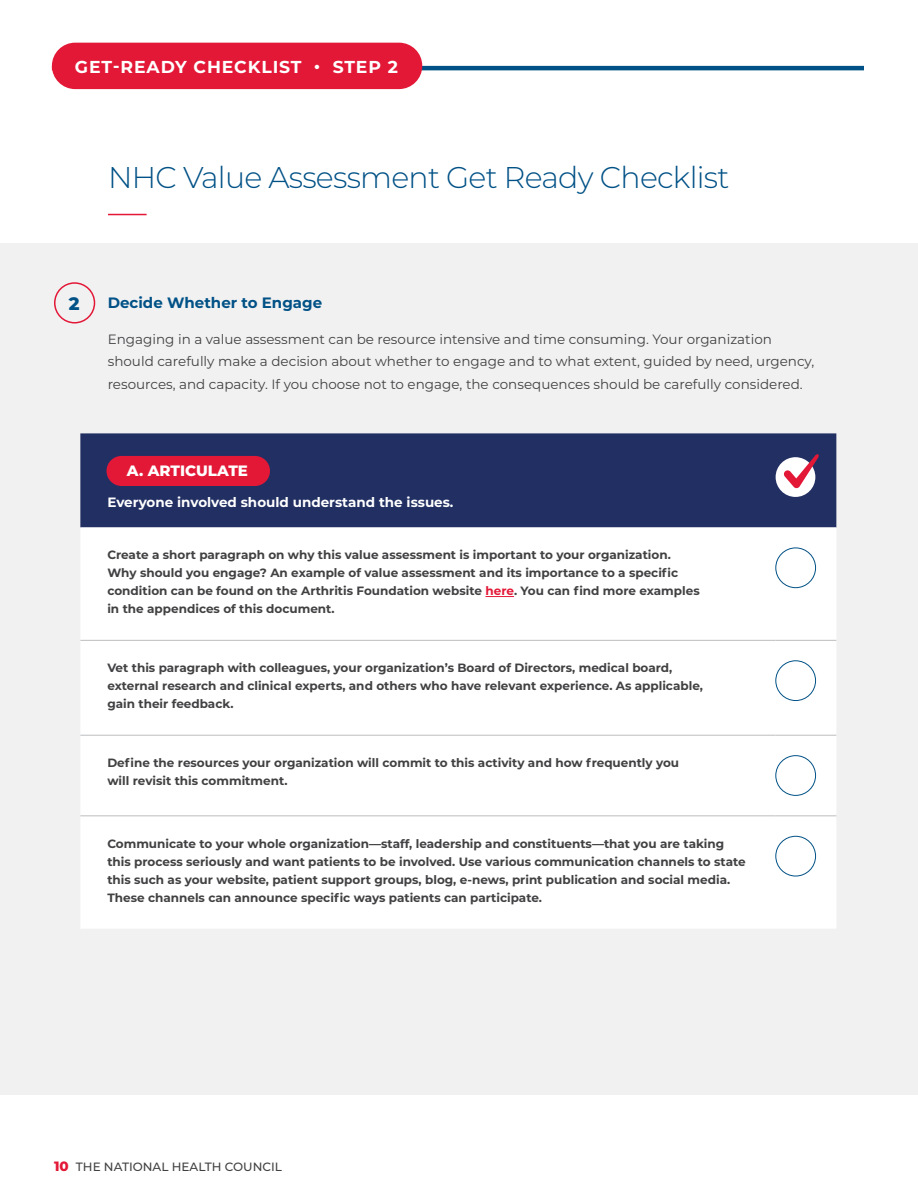
<style>
.page{position:relative;width:918px;height:1188px;background:#fff}
.page>*{position:absolute;margin:0;border:0;box-sizing:border-box;transform-origin:0 0}
.t1{font:300 30px "Montserrat";letter-spacing:-.025em;color:#005186}
.t2{font:800 18px "Montserrat";color:#005186}
.t3{font:700 17.25px "Montserrat";letter-spacing:.05em;color:#fff}
.t4{font:700 15px "Montserrat";color:#005186}
.t5{font:800 15px "Montserrat";color:#fff}
.t6{font:13.5px/22.5px "Montserrat";color:#414042}
.t7{font:700 13.5px "Montserrat";color:#fff}
.t8{font:700 12px/18px "Montserrat";color:#414042}
.t9{font:500 12px "Montserrat";color:#414042}
.s1{color:#e31837}
.s2{font-weight:800;font-size:13.5px;color:#e31837}
</style>
<div class="page">
<div style="left:0;top:243px;width:918px;height:851px;background:#f1f1f2"></div>
<div style="left:80px;top:433px;width:756px;height:94px;background:#212f62"></div>
<div style="left:80px;top:527px;width:756px;height:401px;background:#fff"></div>
<hr style="left:80px;top:640px;width:696px;height:1px;background:#bcbec0">
<hr style="left:776px;top:640px;width:60px;height:1px;background:#bcbec0">
<hr style="left:776px;top:735px;width:60px;height:1px;background:#bcbec0">
<hr style="left:80px;top:735px;width:696px;height:1px;background:#bcbec0">
<hr style="left:80px;top:816px;width:696px;height:1px;background:#bcbec0">
<hr style="left:776px;top:816px;width:60px;height:1px;background:#bcbec0">
<div style="left:776px;top:457px;width:39px;height:40px;background:#fff;border-radius:50%"></div>
<svg style="left:485px;top:596px;width:29px;height:1px"></svg>
<div style="left:776px;top:548px;width:40px;height:40px;border:1px solid #005186;border-radius:50%"></div>
<div style="left:776px;top:661px;width:40px;height:40px;border:1px solid #005186;border-radius:50%"></div>
<div style="left:776px;top:755px;width:40px;height:41px;border:1px solid #005186;border-radius:50%"></div>
<div style="left:776px;top:836px;width:40px;height:40px;border:1px solid #005186;border-radius:50%"></div>
<div style="left:54px;top:282px;width:41px;height:42px;border:2px solid #e31837;border-radius:50%"></div>
<hr style="left:189px;top:66px;width:675px;height:4px;background:#005186">
<div style="left:52px;top:43px;width:370px;height:46px;background:#e31837;border-radius:23px"></div>
<hr style="left:108px;top:214px;width:39px;height:1px;background:#e31837">
<svg style="left:783px;top:452px;width:37px;height:36px"></svg>
<div style="left:106px;top:456px;width:164px;height:30px;background:#e31837;border-radius:15px"></div>
<h3 class="t3" style="left:75px;top:54px;width:324px">GET-READY CHECKLIST • STEP 2</h3>
<h1 class="t1" style="left:108px;top:157px;width:623px">NHC Value Assessment Get Ready Checklist</h1>
<h2 class="t2" style="left:69px;top:291px;width:12px">2</h2>
<p class="t4" style="left:108px;top:292px;width:216px">Decide Whether to Engage</p>
<p class="t6" style="left:108px;top:327px;width:708px">Engaging in a value assessment can be resource intensive and time consuming. Your organization should carefully make a decision about whether to engage and to what extent, guided by need, urgency, resources, and capacity. If you choose not to engage, the consequences should be carefully considered.</p>
<p class="t5" style="left:127px;top:460px;width:123px">A. ARTICULATE</p>
<p class="t7" style="left:107px;top:493px;width:348px">Everyone involved should understand the issues.</p>
<p class="t8" style="left:107px;top:545px;width:594px">Create a short paragraph on why this value assessment is important to your organization.<br>Why should you engage? An example of value assessment and its importance to a specific condition can be found on the Arthritis Foundation website <span class="s1">here</span>. You can find more examples in the appendices of this document.</p>
<p class="t8" style="left:107px;top:658px;width:597px">Vet this paragraph with colleagues, your organization’s Board of Directors, medical board, external research and clinical experts, and others who have relevant experience. As applicable, gain their feedback.</p>
<p class="t8" style="left:107px;top:753px;width:573px">Define the resources your organization will commit to this activity and how frequently you will revisit this commitment.</p>
<p class="t8" style="left:107px;top:834px;width:640px">Communicate to your whole organization—staff, leadership and constituents—that you are taking this process seriously and want patients to be involved. Use various communication channels to state this such as your website, patient support groups, blog, e-news, print publication and social media.<br>These channels can announce specific ways patients can participate.</p>
<p class="t9" style="left:54px;top:1158px;width:230px"><span class="s2">10</span> THE NATIONAL HEALTH COUNCIL</p>
</div>
